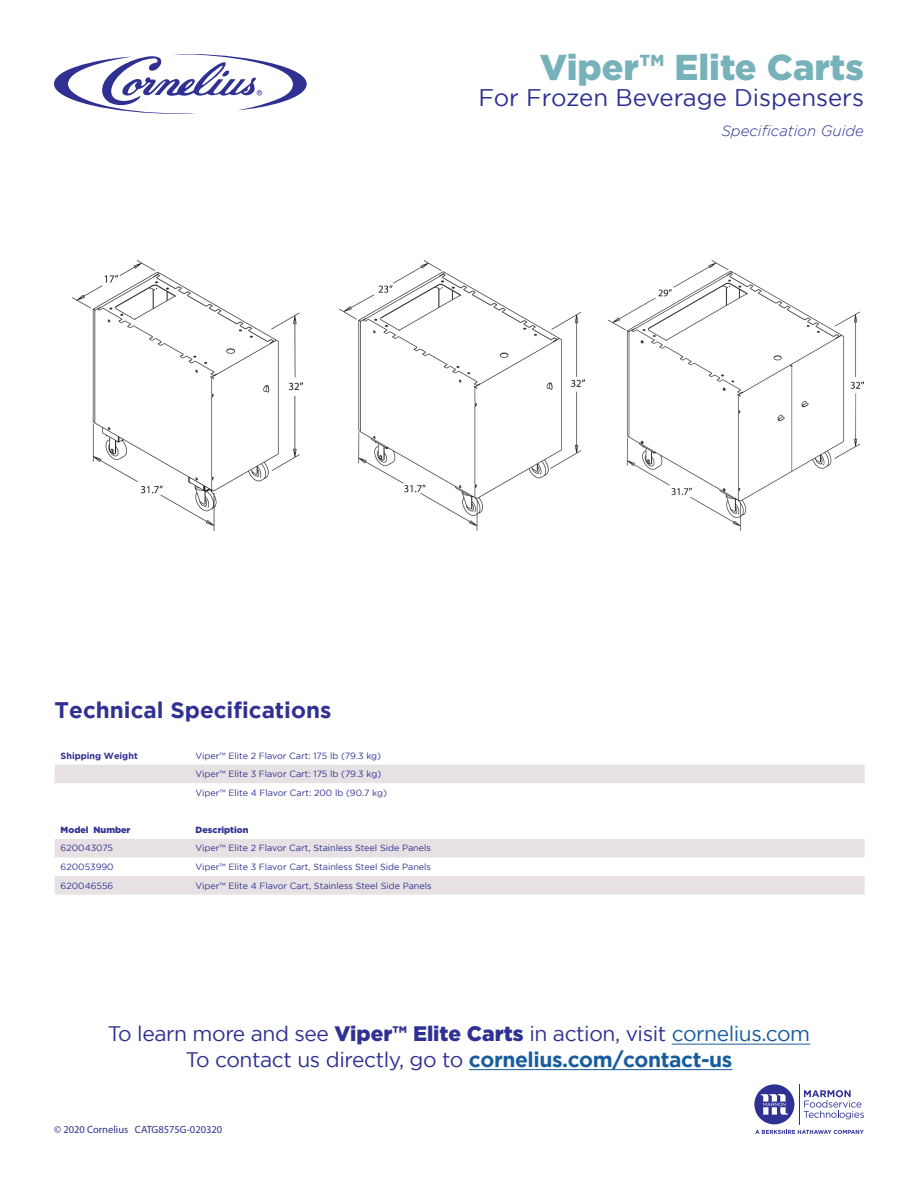
<style>
.page{position:relative;width:918px;height:1188px;background:#fff}
.page>*{position:absolute;margin:0;border:0;box-sizing:border-box;transform-origin:0 0}
.t1{font:900 36px "Gotham";color:#77b2bb}
.t2{font:24px "Gotham";color:#2e3092}
.t3{font:700 22.5px "Gotham";color:#2e3092}
.t4{font:21px "Gotham";letter-spacing:-.02em;color:#2e3092}
.t5{font:italic 300 15px "Gotham";color:#2e3092}
.t6{font:10.5px "Myriad Pro";color:#2e3092}
.t7{font:9px "Gotham";color:#2e3092}
.t8{font:900 9px "Gotham";color:#2e3092}
.t9{font:700 9px "Gotham";color:#2e3092}
.s1{font-weight:900}
.s2{color:#175d9e}
.s3{font-weight:700;color:#175d9e}
</style>
<div class="page">
<svg style="left:755px;top:1130px;width:109px;height:4px"></svg>
<hr style="left:799px;top:1084px;width:1px;height:40px;background:#2e3092">
<svg style="left:804px;top:1090px;width:60px;height:29px"></svg>
<svg style="left:754px;top:1084px;width:40px;height:40px"></svg>
<svg style="left:54px;top:54px;width:253px;height:60px"></svg>
<hr style="left:672px;top:1044px;width:138px;height:1px;background:#175d9e">
<hr style="left:469px;top:1069px;width:263px;height:1px;background:#175d9e">
<svg style="left:55px;top:765px;width:810px;height:130px"></svg>
<img style="left:72px;top:261px;width:231px;height:270px">
<img style="left:339px;top:261px;width:246px;height:270px">
<img style="left:609px;top:261px;width:255px;height:270px">
<p class="t1" style="left:540px;top:46px;width:326px">Viper™ Elite Carts</p>
<p class="t2" style="left:478px;top:84px;width:387px">For Frozen Beverage Dispensers</p>
<p class="t5" style="left:721px;top:122px;width:144px">Specification Guide</p>
<p class="t3" style="left:55px;top:697px;width:278px">Technical Specifications</p>
<p class="t9" style="left:61px;top:750px;width:79px">Shipping Weight</p>
<p class="t7" style="left:196px;top:750px;width:187px">Viper™ Elite 2 Flavor Cart: 175 lb (79.3 kg)</p>
<p class="t7" style="left:196px;top:769px;width:187px">Viper™ Elite 3 Flavor Cart: 175 lb (79.3 kg)</p>
<p class="t7" style="left:196px;top:788px;width:193px">Viper™ Elite 4 Flavor Cart: 200 lb (90.7 kg)</p>
<p class="t8" style="left:61px;top:825px;width:71px">Model Number</p>
<p class="t8" style="left:196px;top:825px;width:54px">Description</p>
<p class="t7" style="left:61px;top:843px;width:54px">620043075</p>
<p class="t7" style="left:196px;top:843px;width:237px">Viper™ Elite 2 Flavor Cart, Stainless Steel Side Panels</p>
<p class="t7" style="left:61px;top:862px;width:55px">620053990</p>
<p class="t7" style="left:196px;top:862px;width:237px">Viper™ Elite 3 Flavor Cart, Stainless Steel Side Panels</p>
<p class="t7" style="left:61px;top:880px;width:54px">620046556</p>
<p class="t7" style="left:196px;top:880px;width:238px">Viper™ Elite 4 Flavor Cart, Stainless Steel Side Panels</p>
<p class="t4" style="left:108px;top:1022px;width:704px">To learn more and see <span class="s1">Viper™ Elite Carts</span> in action, visit <span class="s2">cornelius.com</span></p>
<p class="t4" style="left:186px;top:1048px;width:548px">To contact us directly, go to <span class="s3">cornelius.com/contact-us</span></p>
<p class="t6" style="left:54px;top:1123px;width:170px">© 2020 Cornelius CATG8575G-020320</p>
</div>
